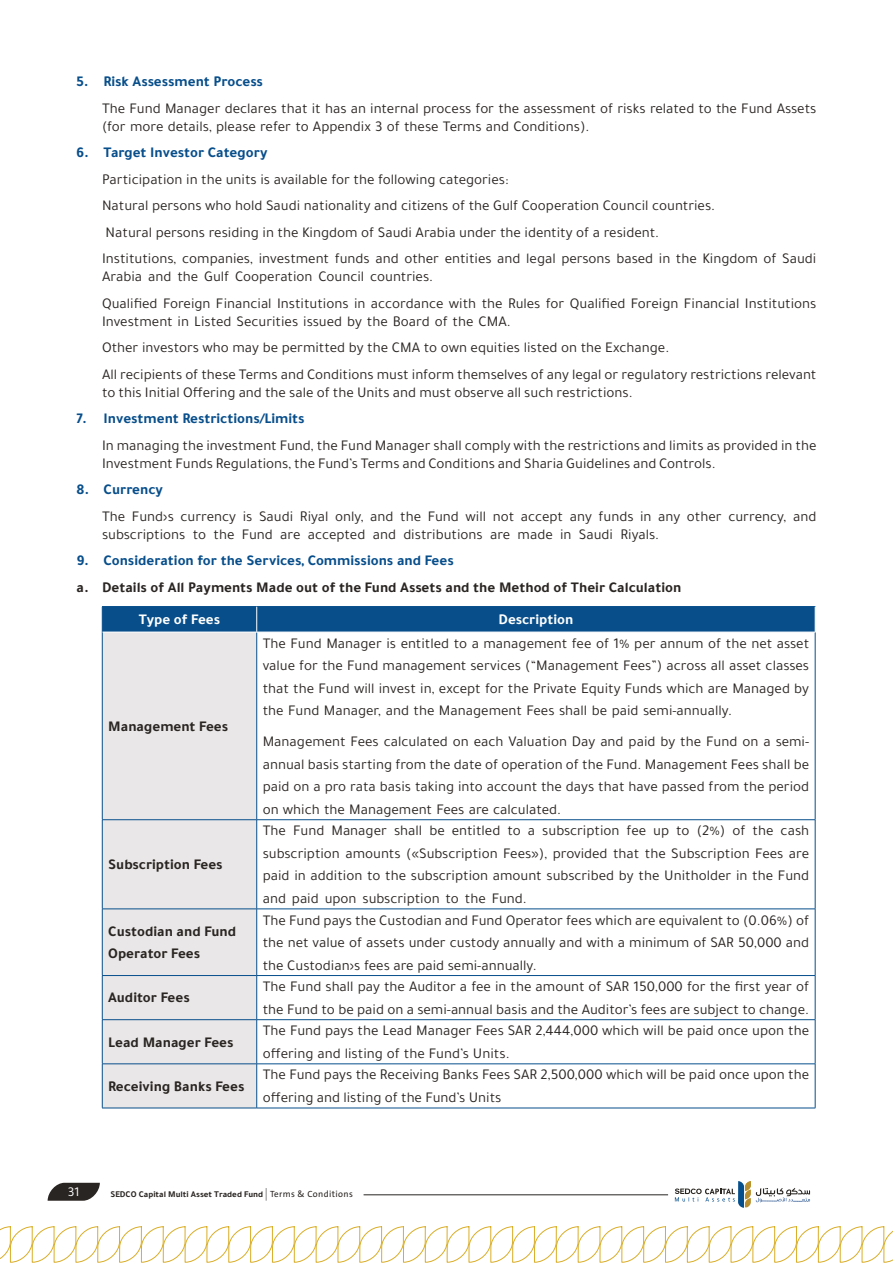
<style>
.page{position:relative;width:893px;height:1263px;background:#fff}
.page>*{position:absolute;margin:0;border:0;box-sizing:border-box;transform-origin:0 0}
.t1{font:15px/22.5px "Tajawal";color:#292522}
.t2{font:700 15px/22.5px "Tajawal";color:#292522}
.t3{font:700 15px "Tajawal";color:#074e8b}
.t4{font:700 15px "Tajawal";color:#fff}
.t5{font:13.5px "Tajawal";color:#fff}
.t6{font:700 9px "Tajawal";color:#292522}
.s1{font-weight:200;font-size:15px;color:#000}
.s2{font-family:"The Sans";font-weight:400}
</style>
<div class="page">
<hr style="left:364px;top:1194px;width:304px;height:1px;background:#292522">
<svg style="left:0;top:1226px;width:893px;height:37px"></svg>
<svg style="left:48px;top:1183px;width:52px;height:18px"></svg>
<svg style="left:675px;top:1181px;width:135px;height:27px"></svg>
<div style="left:103px;top:633px;width:153px;height:475px;background:#e9e7e7"></div>
<hr style="left:102px;top:632px;width:1px;height:187px;background:#074e8b">
<hr style="left:256px;top:632px;width:1px;height:187px;background:#074e8b">
<hr style="left:815px;top:632px;width:1px;height:187px;background:#074e8b">
<hr style="left:102px;top:819px;width:155px;height:1px;background:#074e8b">
<hr style="left:102px;top:820px;width:1px;height:89px;background:#074e8b">
<hr style="left:257px;top:819px;width:558px;height:1px;background:#074e8b">
<hr style="left:256px;top:820px;width:1px;height:89px;background:#074e8b">
<hr style="left:815px;top:820px;width:1px;height:89px;background:#074e8b">
<hr style="left:102px;top:909px;width:155px;height:1px;background:#074e8b">
<hr style="left:102px;top:909px;width:1px;height:66px;background:#074e8b">
<hr style="left:257px;top:909px;width:558px;height:1px;background:#074e8b">
<hr style="left:256px;top:909px;width:1px;height:66px;background:#074e8b">
<hr style="left:815px;top:909px;width:1px;height:66px;background:#074e8b">
<hr style="left:102px;top:975px;width:155px;height:1px;background:#074e8b">
<hr style="left:102px;top:976px;width:1px;height:43px;background:#074e8b">
<hr style="left:257px;top:975px;width:558px;height:1px;background:#074e8b">
<hr style="left:256px;top:976px;width:1px;height:43px;background:#074e8b">
<hr style="left:815px;top:976px;width:1px;height:43px;background:#074e8b">
<hr style="left:102px;top:1019px;width:155px;height:1px;background:#074e8b">
<hr style="left:102px;top:1020px;width:1px;height:43px;background:#074e8b">
<hr style="left:257px;top:1019px;width:558px;height:1px;background:#074e8b">
<hr style="left:256px;top:1020px;width:1px;height:43px;background:#074e8b">
<hr style="left:815px;top:1020px;width:1px;height:43px;background:#074e8b">
<hr style="left:102px;top:1063px;width:155px;height:1px;background:#074e8b">
<hr style="left:102px;top:1064px;width:1px;height:44px;background:#074e8b">
<hr style="left:257px;top:1063px;width:558px;height:1px;background:#074e8b">
<hr style="left:256px;top:1064px;width:1px;height:44px;background:#074e8b">
<hr style="left:815px;top:1064px;width:1px;height:44px;background:#074e8b">
<hr style="left:102px;top:1108px;width:155px;height:1px;background:#074e8b">
<hr style="left:257px;top:1108px;width:558px;height:1px;background:#074e8b">
<div style="left:102px;top:606px;width:714px;height:26px;background:#074e8b"></div>
<hr style="left:102px;top:632px;width:155px;height:1px;background:#fff">
<p class="t3" style="left:77px;top:70px;width:188px">5. Risk Assessment Process</p>
<p class="t1" style="left:102px;top:99px;width:716px;line-height:18px">The Fund Manager declares that it has an internal process for the assessment of risks related to the Fund Assets (for more details, please refer to Appendix 3 of these Terms and Conditions).</p>
<p class="t3" style="left:77px;top:141px;width:193px">6. Target Investor Category</p>
<p class="t1" style="left:102px;top:166px;width:716px;line-height:26.5px">Participation in the units is available for the following categories:<br>Natural persons who hold Saudi nationality and citizens of the Gulf Cooperation Council countries.<br>Natural persons residing in the Kingdom of Saudi Arabia under the identity of a resident.<br>Institutions, companies, investment funds and other entities and legal persons based in the Kingdom of Saudi</p>
<p class="t1" style="left:102px;top:263px;width:716px;line-height:26.5px">Arabia and the Gulf Cooperation Council countries.<br>Qualified Foreign Financial Institutions in accordance with the Rules for Qualified Foreign Financial Institutions</p>
<p class="t1" style="left:102px;top:308px;width:716px;line-height:26.5px">Investment in Listed Securities issued by the Board of the CMA.<br>Other investors who may be permitted by the CMA to own equities listed on the Exchange.<br>All recipients of these Terms and Conditions must inform themselves of any legal or regulatory restrictions relevant</p>
<p class="t1" style="left:102px;top:381px;width:532px">to this Initial Offering and the sale of the Units and must observe all such restrictions.</p>
<p class="t3" style="left:77px;top:407px;width:230px">7. Investment Restrictions/Limits</p>
<p class="t1" style="left:102px;top:436px;width:716px;line-height:18px">In managing the investment Fund, the Fund Manager shall comply with the restrictions and limits as provided in the<br>Investment Funds Regulations, the Fund’s Terms and Conditions and Sharia Guidelines and Controls.</p>
<p class="t3" style="left:77px;top:478px;width:88px">8. Currency</p>
<p class="t1" style="left:102px;top:507px;width:716px;line-height:18px">The Fund›s currency is Saudi Riyal only, and the Fund will not accept any funds in any other currency, and subscriptions to the Fund are accepted and distributions are made in Saudi Riyals.</p>
<p class="t3" style="left:77px;top:549px;width:379px">9. Consideration for the Services, Commissions and Fees</p>
<p class="t2" style="left:77px;top:576px;width:606px">a. Details of All Payments Made out of the Fund Assets and the Method of Their Calculation</p>
<p class="t4" style="left:139px;top:608px;width:83px">Type of Fees</p>
<p class="t4" style="left:499px;top:608px;width:76px">Description</p>
<p class="t2" style="left:108px;top:714px;width:121px">Management Fees</p>
<p class="t2" style="left:108px;top:853px;width:116px">Subscription Fees</p>
<p class="t1" style="left:263px;top:632px;width:548px;text-align:justify">The Fund Manager is entitled to a management fee of 1% per annum of the net asset value for the Fund management services (“Management Fees”) across all asset classes that the Fund will invest in, except for the Private Equity Funds which are Managed by the Fund Manager, and the Management Fees shall be paid semi-annually.</p>
<p class="t1" style="left:263px;top:730px;width:548px;text-align:justify">Management Fees calculated on each Valuation Day and paid by the Fund on a semi&shy;annual basis starting from the date of operation of the Fund. Management Fees shall be paid on a pro rata basis taking into account the days that have passed from the period on which the Management Fees are calculated.</p>
<p class="t1" style="left:263px;top:819px;width:548px;text-align:justify">The Fund Manager shall be entitled to a subscription fee up to (2%) of the cash subscription amounts («Subscription Fees»), provided that the Subscription Fees are paid in addition to the subscription amount subscribed by the Unitholder in the Fund and paid upon subscription to the Fund.</p>
<p class="t2" style="left:108px;top:920px;width:130px">Custodian and Fund<br>Operator Fees</p>
<p class="t1" style="left:263px;top:909px;width:548px;text-align:justify">The Fund pays the Custodian and Fund Operator fees which are equivalent to (0.06%) of the net value of assets under custody annually and with a minimum of SAR 50,000 and the Custodian›s fees are paid semi-annually.</p>
<p class="t2" style="left:108px;top:986px;width:83px">Auditor Fees</p>
<p class="t1" style="left:263px;top:975px;width:548px">The Fund shall pay the Auditor a fee in the amount of SAR 150,000 for the first year of the Fund to be paid on a semi-annual basis and the Auditor’s fees are subject to change.</p>
<p class="t2" style="left:108px;top:1030px;width:127px">Lead Manager Fees</p>
<p class="t1" style="left:263px;top:1019px;width:548px">The Fund pays the Lead Manager Fees SAR 2,444,000 which will be paid once upon the offering and listing of the Fund’s Units.</p>
<p class="t2" style="left:108px;top:1074px;width:138px">Receiving Banks Fees</p>
<p class="t1" style="left:263px;top:1063px;width:548px">The Fund pays the Receiving Banks Fees SAR 2,500,000 which will be paid once upon the offering and listing of the Fund’s Units</p>
<p class="t5" style="left:68px;top:1182px;width:13px">31</p>
<p class="t6" style="left:111px;top:1187px;width:244px">SEDCO Capital Multi Asset Traded Fund <span class="s1">|</span> <span class="s2">Terms &amp; Conditions</span></p>
</div>
